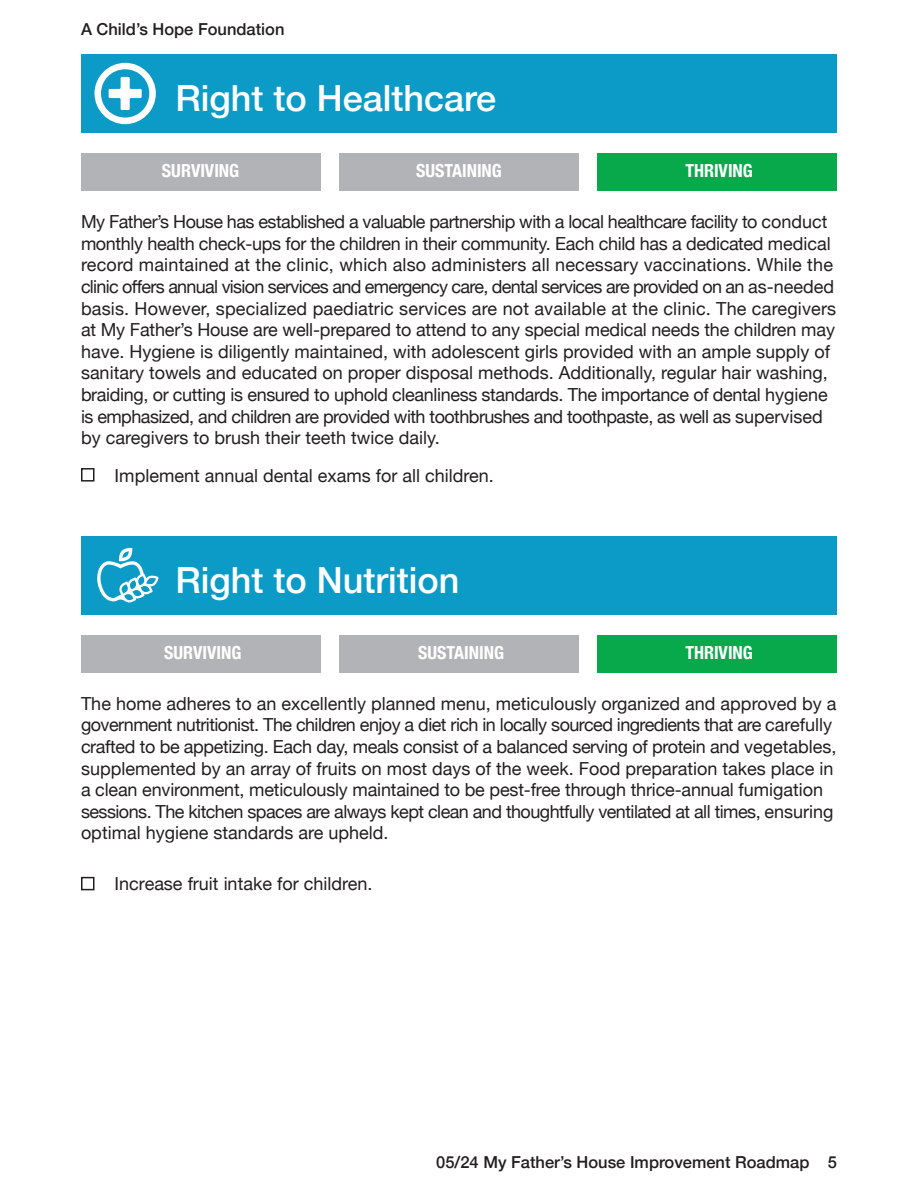
<style>
.page{position:relative;width:918px;height:1188px;background:#fff}
.page>*{position:absolute;margin:0;border:0;box-sizing:border-box;transform-origin:0 0}
.t1{font:500 36px "Helvetica Neue";color:#fff}
.Body{font:18px/21.6px "Helvetica Neue";letter-spacing:-.01em;color:#231f20}
.Table_Header{font:700 condensed 18px "Helvetica Neue";color:#fff}
.Numbering{font:500 16.5px "Helvetica Neue";color:#231f20}
</style>
<div class="page">
<div style="left:81px;top:54px;width:756px;height:79px;background:#0c9bc7"></div>
<div style="left:81px;top:536px;width:756px;height:79px;background:#0c9bc7"></div>
<svg style="left:94px;top:63px;width:62px;height:61px"></svg>
<div style="left:81px;top:877px;width:13px;height:13px;border:2px solid #231f20"></div>
<svg style="left:97px;top:548px;width:62px;height:55px"></svg>
<div style="left:81px;top:468px;width:13px;height:14px;border:2px solid #231f20"></div>
<div style="left:81px;top:153px;width:239px;height:38px;background:#b2b3b7"></div>
<div style="left:339px;top:153px;width:240px;height:38px;background:#b2b3b7"></div>
<div style="left:598px;top:153px;width:239px;height:38px;background:#08a94b"></div>
<div style="left:81px;top:635px;width:239px;height:37px;background:#b2b3b7"></div>
<div style="left:339px;top:635px;width:240px;height:37px;background:#b2b3b7"></div>
<div style="left:598px;top:635px;width:239px;height:37px;background:#08a94b"></div>
<p class="Numbering" style="left:81px;top:16px;width:205px">A Child’s Hope Foundation</p>
<h3 class="t1" style="left:176px;top:69px;width:322px">Right to Healthcare</h3>
<p class="Table_Header" style="left:162px;top:156px;width:79px">SURVIVING</p>
<p class="Table_Header" style="left:416px;top:156px;width:87px">SUSTAINING</p>
<p class="Table_Header" style="left:685px;top:156px;width:69px">THRIVING</p>
<p class="Body" style="left:81px;top:212px;width:757px">My Father’s House has established a valuable partnership with a local healthcare facility to conduct monthly health check-ups for the children in their community. Each child has a dedicated medical record maintained at the clinic, which also administers all necessary vaccinations. While the clinic offers annual vision services and emergency care, dental services are provided on an as-needed basis. However, specialized paediatric services are not available at the clinic. The caregivers at My Father’s House are well-prepared to attend to any special medical needs the children may have. Hygiene is diligently maintained, with adolescent girls provided with an ample supply of sanitary towels and educated on proper disposal methods. Additionally, regular hair washing, braiding, or cutting is ensured to uphold cleanliness standards. The importance of dental hygiene is emphasized, and children are provided with toothbrushes and toothpaste, as well as supervised by caregivers to brush their teeth twice daily.</p>
<p class="Body" style="left:115px;top:465px;width:381px">Implement annual dental exams for all children.</p>
<h3 class="t1" style="left:176px;top:551px;width:286px">Right to Nutrition</h3>
<p class="Table_Header" style="left:164px;top:638px;width:79px">SURVIVING</p>
<p class="Table_Header" style="left:418px;top:638px;width:87px">SUSTAINING</p>
<p class="Table_Header" style="left:685px;top:638px;width:69px">THRIVING</p>
<p class="Body" style="left:81px;top:694px;width:757px">The home adheres to an excellently planned menu, meticulously organized and approved by a government nutritionist. The children enjoy a diet rich in locally sourced ingredients that are carefully crafted to be appetizing. Each day, meals consist of a balanced serving of protein and vegetables, supplemented by an array of fruits on most days of the week. Food preparation takes place in a clean environment, meticulously maintained to be pest-free through thrice-annual fumigation sessions. The kitchen spaces are always kept clean and thoughtfully ventilated at all times, ensuring optimal hygiene standards are upheld.</p>
<p class="Body" style="left:115px;top:874px;width:259px">Increase fruit intake for children.</p>
<p class="Numbering" style="left:436px;top:1149px;width:402px">05/24 My Father’s House Improvement Roadmap 5</p>
</div>
